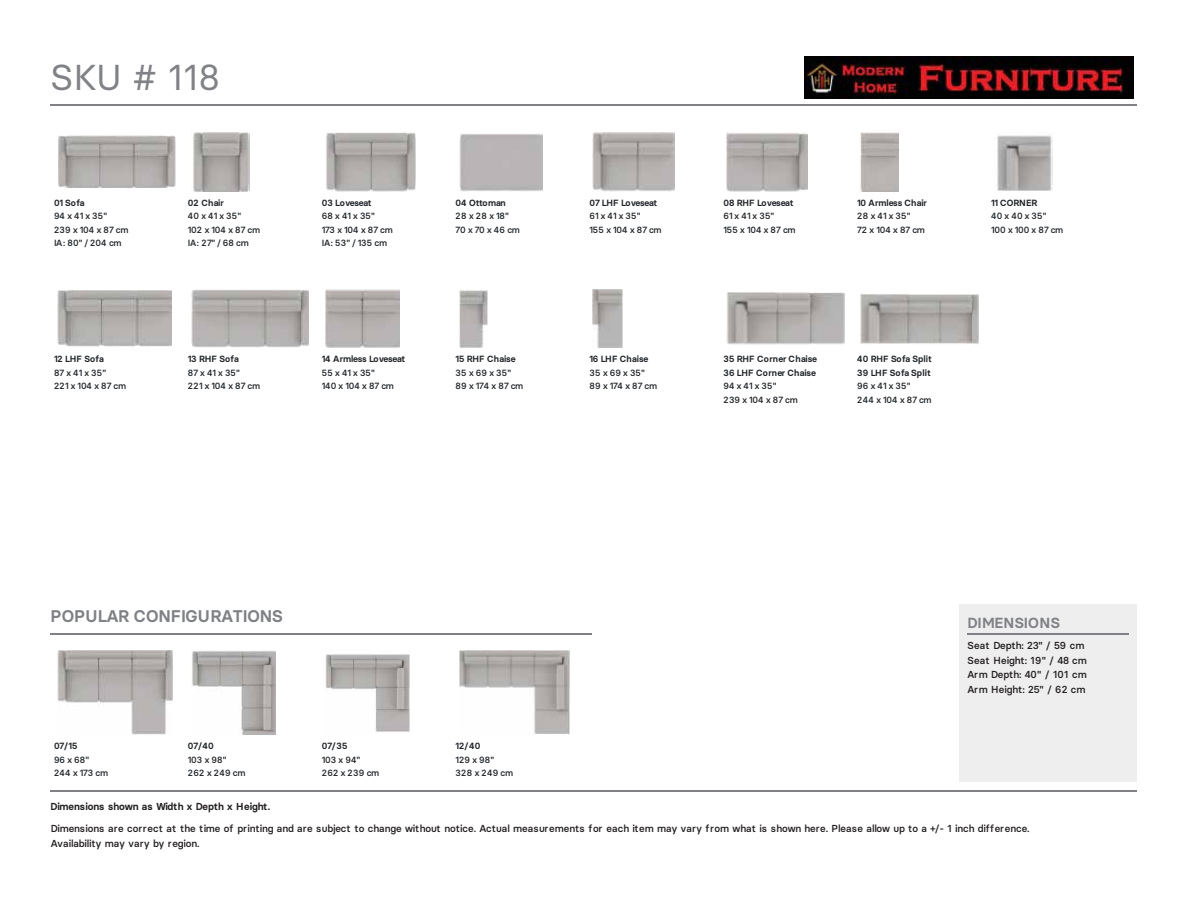
<style>
.page{position:relative;width:1188px;height:918px;background:#fff}
.page>*{position:absolute;margin:0;border:0;box-sizing:border-box;transform-origin:0 0}
.t1{font:36px "Basier Circle";color:#808286}
.t2{font:600 16.8px "Basier Circle";letter-spacing:-.005em;color:#7f8185}
.t3{font:600 14.7px "Basier Circle";letter-spacing:.015em;color:#7f8185}
.t4{font:500 10.2px/14.5px "Basier Circle";color:#231f20}
.t5{font:600 10.2px "Basier Circle";letter-spacing:-.02em;color:#231f20}
.t6{font:500 9px/13.5px "Basier Circle";letter-spacing:.02em;color:#212529}
.t7{font:600 9px/13.5px "Basier Circle";letter-spacing:-.005em;color:#212529}
.t8{font:600 9px "Basier Circle";letter-spacing:-.04em;color:#212529}
.t9{font:600 9px/13.5px "Basier Circle";letter-spacing:.015em;color:#212529}
.t10{font:500 9px/13.5px "Basier Circle";letter-spacing:-.005em;color:#212529}
.t11{font:500 9px/13.5px "Basier Circle";color:#212529}
.t12{font:500 9px/13.5px "Basier Circle";letter-spacing:.145em;color:#212529}
.t13{font:600 9px "Basier Circle";letter-spacing:-.03em;color:#212529}
.t14{font:600 9px "Basier Circle";letter-spacing:-.025em;color:#212529}
</style>
<div class="page">
<hr style="left:51px;top:105px;width:1086px;height:1px;background:#7f8185">
<img style="left:58px;top:135px;width:118px;height:53px">
<img style="left:193px;top:133px;width:57px;height:58px">
<img style="left:325px;top:133px;width:90px;height:58px">
<img style="left:459px;top:134px;width:83px;height:57px">
<img style="left:593px;top:133px;width:82px;height:58px">
<img style="left:727px;top:133px;width:81px;height:58px">
<img style="left:861px;top:133px;width:38px;height:58px">
<img style="left:997px;top:135px;width:56px;height:56px">
<img style="left:57px;top:290px;width:114px;height:57px">
<img style="left:191px;top:289px;width:117px;height:59px">
<img style="left:325px;top:289px;width:74px;height:59px">
<img style="left:459px;top:289px;width:28px;height:59px">
<img style="left:593px;top:289px;width:29px;height:59px">
<img style="left:727px;top:292px;width:118px;height:52px">
<img style="left:861px;top:294px;width:118px;height:50px">
<div style="left:960px;top:604px;width:177px;height:178px;background:#eee"></div>
<hr style="left:968px;top:633px;width:162px;height:1px;background:#7f8185">
<hr style="left:51px;top:633px;width:541px;height:1px;background:#7f8185">
<img style="left:57px;top:650px;width:115px;height:85px">
<img style="left:191px;top:650px;width:85px;height:85px">
<img style="left:325px;top:654px;width:85px;height:78px">
<img style="left:459px;top:650px;width:110px;height:85px">
<hr style="left:51px;top:791px;width:1086px;height:1px;background:#7f8185">
<img style="left:805px;top:57px;width:329px;height:42px">
<h1 class="t1" style="left:51px;top:55px;width:171px">SKU # 118</h1>
<p class="t7" style="left:54px;top:196px;width:32px">01 Sofa</p>
<p class="t6" style="left:54px;top:209px;width:76px">94 x 41x 35"<br>239 x 104 x 87 cm<br>IA: 80" / 204 cm</p>
<p class="t7" style="left:188px;top:196px;width:38px">02 Chair</p>
<p class="t11" style="left:188px;top:209px;width:74px">40 x 41x 35"<br>102 x 104 x 87 cm<br>IA: 27" / 68 cm</p>
<p class="t8" style="left:322px;top:197px;width:51px">03 Loveseat</p>
<p class="t10" style="left:322px;top:209px;width:73px">68 x 41x 35"<br>173 x 104 x 87 cm<br>IA: 53" / 135 cm</p>
<p class="t14" style="left:456px;top:197px;width:52px">04 Ottoman</p>
<p class="t12" style="left:456px;top:209px;width:66px">28 x28 x18"<br>70x70x46cm</p>
<p class="t8" style="left:590px;top:197px;width:69px">07 LHF Loveseat</p>
<p class="t6" style="left:590px;top:209px;width:74px">61x 41x 35"<br>155 x 104 x 87 cm</p>
<p class="t8" style="left:723px;top:197px;width:72px">08 RHF Loveseat</p>
<p class="t6" style="left:723px;top:209px;width:74px">61x 41x 35"<br>155 x 104 x 87 cm</p>
<p class="t7" style="left:857px;top:196px;width:71px">10 Armless Chair</p>
<p class="t6" style="left:857px;top:209px;width:69px">28 x41x35"<br>72 x 104 x 87cm</p>
<p class="t7" style="left:991px;top:196px;width:48px">11 CORNER</p>
<p class="t6" style="left:991px;top:209px;width:74px">40 x40 x35"<br>100 x 100 x 87 cm</p>
<p class="t7" style="left:54px;top:352px;width:51px">12 LHF Sofa</p>
<p class="t6" style="left:54px;top:366px;width:74px">87x 41x 35"<br>221 x 104 x 87 cm</p>
<p class="t7" style="left:188px;top:352px;width:53px">13 RHF Sofa</p>
<p class="t6" style="left:188px;top:366px;width:74px">87x 41x 35"<br>221 x 104 x 87 cm</p>
<p class="t13" style="left:322px;top:353px;width:85px">14 Armless Loveseat</p>
<p class="t6" style="left:322px;top:366px;width:74px">55 x 41x 35"<br>140 x 104 x 87 cm</p>
<p class="t7" style="left:456px;top:352px;width:62px">15 RHF Chaise</p>
<p class="t6" style="left:456px;top:366px;width:69px">35 x69 x35"<br>89 x 174 x 87cm</p>
<p class="t7" style="left:590px;top:352px;width:60px">16 LHF Chaise</p>
<p class="t6" style="left:590px;top:366px;width:69px">35 x69 x35"<br>89 x 174 x 87cm</p>
<p class="t9" style="left:723px;top:352px;width:95px">35 RHF Corner Chaise<br>36 LHF Corner Chaise</p>
<p class="t6" style="left:723px;top:379px;width:76px">94 x 41x 35"<br>239 x 104 x 87 cm</p>
<p class="t7" style="left:857px;top:352px;width:76px">40 RHF Sofa Split<br>39 LHF Sofa Split</p>
<p class="t6" style="left:857px;top:379px;width:76px">96 x 41x 35"<br>244 x 104 x 87 cm</p>
<h2 class="t2" style="left:51px;top:606px;width:234px">POPULAR CONFIGURATIONS</h2>
<p class="t7" style="left:54px;top:739px;width:25px">07/15</p>
<p class="t6" style="left:54px;top:753px;width:56px">96 x 68"<br>244 x 173 cm</p>
<p class="t7" style="left:188px;top:739px;width:27px">07/40</p>
<p class="t6" style="left:188px;top:753px;width:59px">103 x 98"<br>262 x 249 cm</p>
<p class="t7" style="left:322px;top:739px;width:27px">07/35</p>
<p class="t6" style="left:322px;top:753px;width:59px">103 x 94"<br>262 x 239 cm</p>
<p class="t7" style="left:456px;top:739px;width:26px">12/40</p>
<p class="t6" style="left:456px;top:753px;width:59px">129 x 98"<br>328 x 249 cm</p>
<h3 class="t3" style="left:968px;top:613px;width:94px">DIMENSIONS</h3>
<p class="t4" style="left:968px;top:638px;width:121px">Seat Depth: 23" / 59 cm<br>Seat Height: 19" / 48 cm<br>Arm Depth: 40" / 101 cm<br>Arm Height: 25" / 62 cm</p>
<p class="t5" style="left:51px;top:800px;width:221px">Dimensions shown as Width x Depth x Height.</p>
<p class="t4" style="left:51px;top:821px;width:981px">Dimensions are correct at the time of printing and are subject to change without notice. Actual measurements for each item may vary from what is shown here. Please allow up to a +/- 1 inch difference.<br>Availability may vary by region.</p>
</div>
